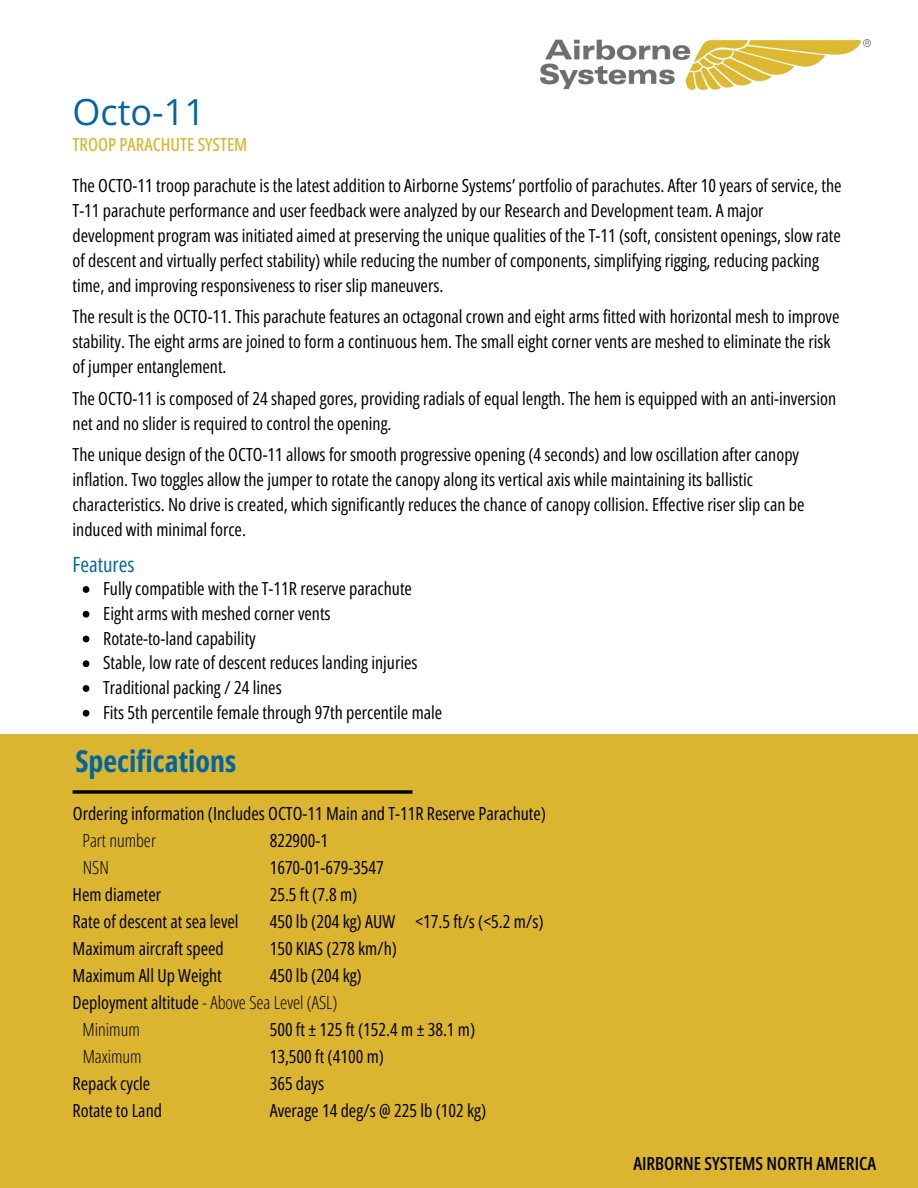
<style>
.page{position:relative;width:918px;height:1188px;background:#fff}
.page>*{position:absolute;margin:0;border:0;box-sizing:border-box;transform-origin:0 0}
.t1{font:36px "Open Sans";color:#0065a0}
.t2{font:700 30px "Open Sans Condensed";color:#0065a0}
.t3{font:21px "Open Sans Condensed";color:#0065a0}
.t4{font:18px/25.2px "Open Sans Condensed";color:#000}
.t5{font:300 18px "Open Sans Condensed";color:#000}
.t6{font:600 18px "Open Sans Condensed";color:#000}
.t7{font:500 18px "Open Sans Condensed";color:#dbb530}
.s1{font-weight:400}
</style>
<div class="page">
<div style="left:0;top:735px;width:918px;height:453px;background:#dbb530"></div>
<svg style="left:73px;top:790px;width:339px;height:4px"></svg>
<img style="left:541px;top:40px;width:329px;height:49px">
<svg style="left:83px;top:586px;width:6px;height:7px"></svg>
<svg style="left:83px;top:611px;width:6px;height:7px"></svg>
<svg style="left:83px;top:636px;width:6px;height:6px"></svg>
<svg style="left:83px;top:660px;width:6px;height:7px"></svg>
<svg style="left:83px;top:685px;width:6px;height:7px"></svg>
<svg style="left:83px;top:710px;width:6px;height:7px"></svg>
<p class="t1" style="left:73px;top:87px;width:134px">Octo-11</p>
<h3 class="t7" style="left:73px;top:132px;width:176px">TROOP PARACHUTE SYSTEM</h3>
<p class="t4" style="left:73px;top:172px;width:771px">The OCTO-11 troop parachute is the latest addition to Airborne Systems’ portfolio of parachutes. After 10 years of service, the T-11 parachute performance and user feedback were analyzed by our Research and Development team. A major development program was initiated aimed at preserving the unique qualities of the T-11 (soft, consistent openings, slow rate of descent and virtually perfect stability) while reducing the number of components, simplifying rigging, reducing packing time, and improving responsiveness to riser slip maneuvers.</p>
<h1 class="t4" style="left:73px;top:304px;width:768px">The result is the OCTO-11. This parachute features an octagonal crown and eight arms fitted with horizontal mesh to improve stability. The eight arms are joined to form a continuous hem. The small eight corner vents are meshed to eliminate the risk of jumper entanglement.</h1>
<h4 class="t4" style="left:73px;top:385px;width:765px">The OCTO-11 is composed of 24 shaped gores, providing radials of equal length. The hem is equipped with an anti-inversion net and no slider is required to control the opening.</h4>
<p class="t4" style="left:73px;top:441px;width:733px">The unique design of the OCTO-11 allows for smooth progressive opening (4 seconds) and low oscillation after canopy inflation. Two toggles allow the jumper to rotate the canopy along its vertical axis while maintaining its ballistic characteristics. No drive is created, which significantly reduces the chance of canopy collision. Effective riser slip can be induced with minimal force.</p>
<p class="t3" style="left:73px;top:550px;width:63px">Features</p>
<p class="t4" style="left:103px;top:576px;width:310px">Fully compatible with the T-11R reserve parachute</p>
<p class="t4" style="left:103px;top:600px;width:229px">Eight arms with meshed corner vents</p>
<p class="t4" style="left:103px;top:625px;width:154px">Rotate-to-land capability</p>
<p class="t4" style="left:103px;top:650px;width:316px">Stable, low rate of descent reduces landing injuries</p>
<p class="t4" style="left:103px;top:675px;width:180px">Traditional packing / 24 lines</p>
<h2 class="t4" style="left:103px;top:699px;width:341px">Fits 5th percentile female through 97th percentile male</h2>
<p class="t2" style="left:75px;top:740px;width:162px">Specifications</p>
<p class="t4" style="left:73px;top:801px;width:475px">Ordering information (Includes OCTO-11 Main and T-11R Reserve Parachute)</p>
<p class="t5" style="left:83px;top:828px;width:75px">Part number</p>
<p class="t5" style="left:83px;top:855px;width:28px">NSN</p>
<p class="t4" style="left:73px;top:882px;width:90px">Hem diameter</p>
<p class="t4" style="left:73px;top:909px;width:168px">Rate of descent at sea level</p>
<p class="t4" style="left:73px;top:936px;width:153px">Maximum aircraft speed</p>
<p class="t4" style="left:73px;top:963px;width:151px">Maximum All Up Weight</p>
<p class="t5" style="left:73px;top:990px;width:266px"><span class="s1">Deployment altitude</span> - Above Sea Level (ASL)</p>
<p class="t5" style="left:83px;top:1017px;width:59px">Minimum</p>
<p class="t5" style="left:83px;top:1044px;width:61px">Maximum</p>
<p class="t4" style="left:73px;top:1071px;width:79px">Repack cycle</p>
<p class="t4" style="left:73px;top:1098px;width:91px">Rotate to Land</p>
<p class="t4" style="left:270px;top:828px;width:60px">822900-1</p>
<p class="t4" style="left:270px;top:855px;width:116px">1670-01-679-3547</p>
<p class="t4" style="left:270px;top:882px;width:89px">25.5 ft (7.8 m)</p>
<p class="t4" style="left:270px;top:909px;width:275px">450 lb (204 kg) AUW &lt;17.5 ft/s (&lt;5.2 m/s)</p>
<p class="t4" style="left:270px;top:936px;width:129px">150 KIAS (278 km/h)</p>
<p class="t4" style="left:270px;top:963px;width:94px">450 lb (204 kg)</p>
<p class="t4" style="left:270px;top:1017px;width:207px">500 ft ± 125 ft (152.4 m ± 38.1 m)</p>
<p class="t4" style="left:270px;top:1044px;width:116px">13,500 ft (4100 m)</p>
<p class="t4" style="left:270px;top:1071px;width:56px">365 days</p>
<p class="t4" style="left:270px;top:1098px;width:218px">Average 14 deg/s @ 225 lb (102 kg)</p>
<h4 class="t6" style="left:634px;top:1151px;width:244px">AIRBORNE SYSTEMS NORTH AMERICA</h4>
</div>
